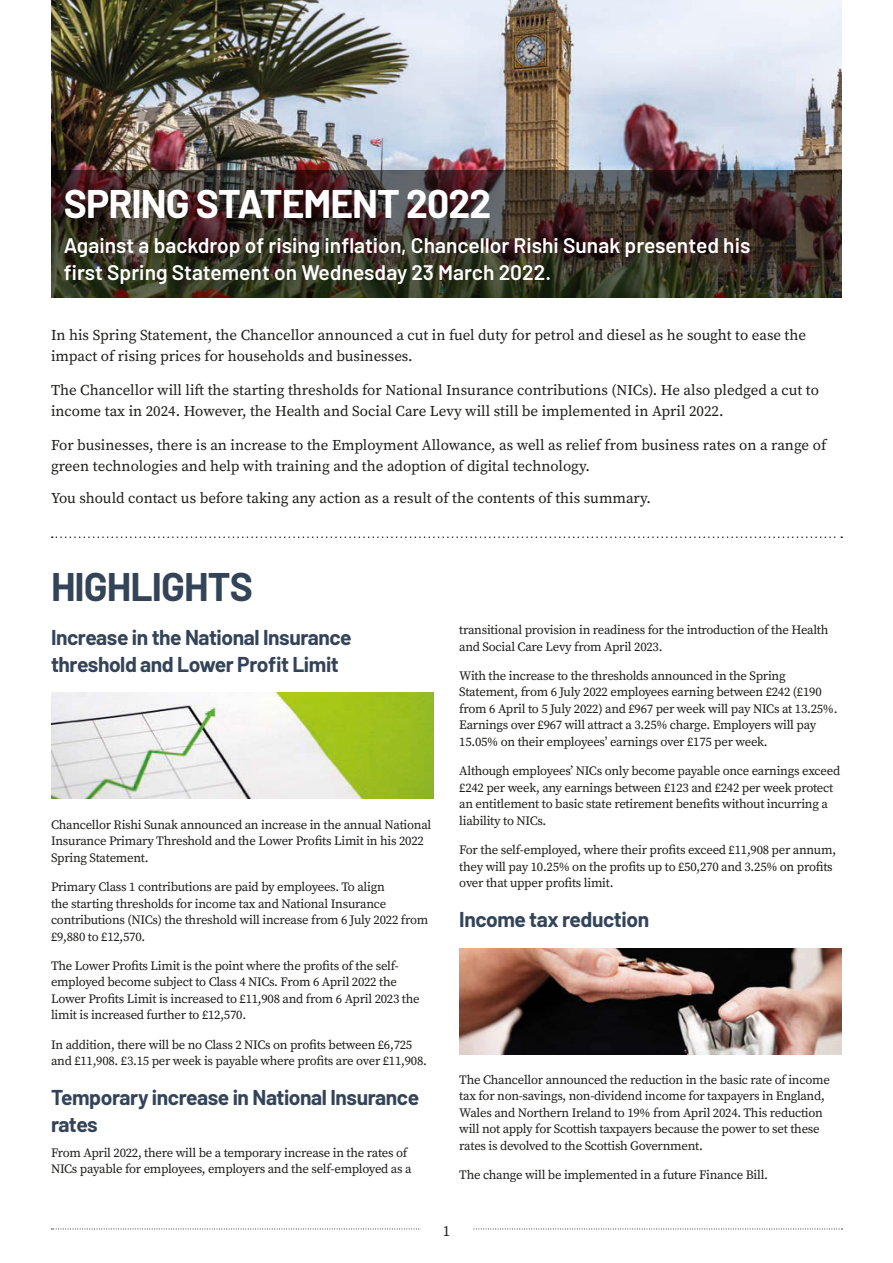
<style>
.page{position:relative;width:893px;height:1263px;background:#fff}
.page>*{position:absolute;margin:0;border:0;box-sizing:border-box;transform-origin:0 0}
.t1{font:700 39px "Barlow";letter-spacing:-.025em;color:#fff}
.t2{font:700 39px "Barlow";letter-spacing:-.02em;color:#334459}
.t3{font:700 21px/27px "Barlow";letter-spacing:-.02em;color:#334459}
.t4{font:600 21px/27px "Barlow";color:#fff}
.t5{font:15px/21px "Source Serif Pro";color:#1d1d1b}
.t6{font:12.75px/16.5px "Source Serif Pro";letter-spacing:-.02em;color:#1d1d1b}
</style>
<div class="page">
<svg style="left:51px;top:1228px;width:792px;height:1px"></svg>
<div style="left:421px;top:1208px;width:51px;height:42px;background:#fff"></div>
<svg style="left:52px;top:536px;width:790px;height:2px"></svg>
<img style="left:51px;top:0;width:791px;height:170px">
<svg style="left:51px;top:170px;width:791px;height:128px;background:#3a3128"></svg>
<img style="left:51px;top:692px;width:383px;height:107px">
<img style="left:459px;top:948px;width:383px;height:106px">
<h1 class="t1" style="left:64px;top:175px;width:429px">SPRING STATEMENT 2022</h1>
<h2 class="t4" style="left:64px;top:230px;width:688px">Against a backdrop of rising inflation, Chancellor Rishi Sunak presented his first Spring Statement on Wednesday 23 March 2022.</h2>
<p class="t5" style="left:51px;top:325px;width:757px">In his Spring Statement, the Chancellor announced a cut in fuel duty for petrol and diesel as he sought to ease the impact of rising prices for households and businesses.</p>
<p class="t5" style="left:51px;top:379px;width:769px">The Chancellor will lift the starting thresholds for National Insurance contributions (NICs). He also pledged a cut to income tax in 2024. However, the Health and Social Care Levy will still be implemented in April 2022.</p>
<p class="t5" style="left:51px;top:434px;width:777px">For businesses, there is an increase to the Employment Allowance, as well as relief from business rates on a range of green technologies and help with training and the adoption of digital technology.</p>
<p class="t5" style="left:51px;top:487px;width:601px">You should contact us before taking any action as a result of the contents of this summary.</p>
<h1 class="t2" style="left:51px;top:558px;width:204px">HIGHLIGHTS</h1>
<h2 class="t3" style="left:51px;top:622px;width:302px">Increase in the National Insurance threshold and Lower Profit Limit</h2>
<p class="t6" style="left:51px;top:816px;width:382px">Chancellor Rishi Sunak announced an increase in the annual National<br>Insurance Primary Threshold and the Lower Profits Limit in his 2022<br>Spring Statement.</p>
<p class="t6" style="left:51px;top:878px;width:379px">Primary Class 1 contributions are paid by employees. To align<br>the starting thresholds for income tax and National Insurance contributions (NICs) the threshold will increase from 6 July 2022 from £9,880 to £12,570.</p>
<p class="t6" style="left:51px;top:957px;width:370px">The Lower Profits Limit is the point where the profits of the self&shy;employed become subject to Class 4 NICs. From 6 April 2022 the Lower Profits Limit is increased to £11,908 and from 6 April 2023 the limit is increased further to £12,570.</p>
<p class="t6" style="left:51px;top:1036px;width:377px">In addition, there will be no Class 2 NICs on profits between £6,725 and £11,908. £3.15 per week is payable where profits are over £11,908.</p>
<h2 class="t3" style="left:51px;top:1082px;width:370px">Temporary increase in National Insurance rates</h2>
<p class="t6" style="left:51px;top:1144px;width:362px">From April 2022, there will be a temporary increase in the rates of<br>NICs payable for employees, employers and the self-employed as a</p>
<p class="t6" style="left:459px;top:622px;width:371px">transitional provision in readiness for the introduction of the Health and Social Care Levy from April 2023.</p>
<p class="t6" style="left:459px;top:667px;width:380px">With the increase to the thresholds announced in the Spring Statement, from 6 July 2022 employees earning between £242 (£190 from 6 April to 5 July 2022) and £967 per week will pay NICs at 13.25%.<br>Earnings over £967 will attract a 3.25% charge. Employers will pay 15.05% on their employees’ earnings over £175 per week.</p>
<p class="t6" style="left:459px;top:763px;width:382px">Although employees’ NICs only become payable once earnings exceed £242 per week, any earnings between £123 and £242 per week protect an entitlement to basic state retirement benefits without incurring a liability to NICs.</p>
<p class="t6" style="left:459px;top:841px;width:378px">For the self-employed, where their profits exceed £11,908 per annum, they will pay 10.25% on the profits up to £50,270 and 3.25% on profits over that upper profits limit.</p>
<h2 class="t3" style="left:459px;top:904px;width:191px">Income tax reduction</h2>
<p class="t6" style="left:459px;top:1071px;width:372px">The Chancellor announced the reduction in the basic rate of income tax for non-savings, non-dividend income for taxpayers in England, Wales and Northern Ireland to 19% from April 2024. This reduction will not apply for Scottish taxpayers because the power to set these rates is devolved to the Scottish Government.</p>
<p class="t6" style="left:459px;top:1166px;width:310px">The change will be implemented in a future Finance Bill.</p>
<p class="t5" style="left:443px;top:1220px;width:9px">1</p>
</div>
